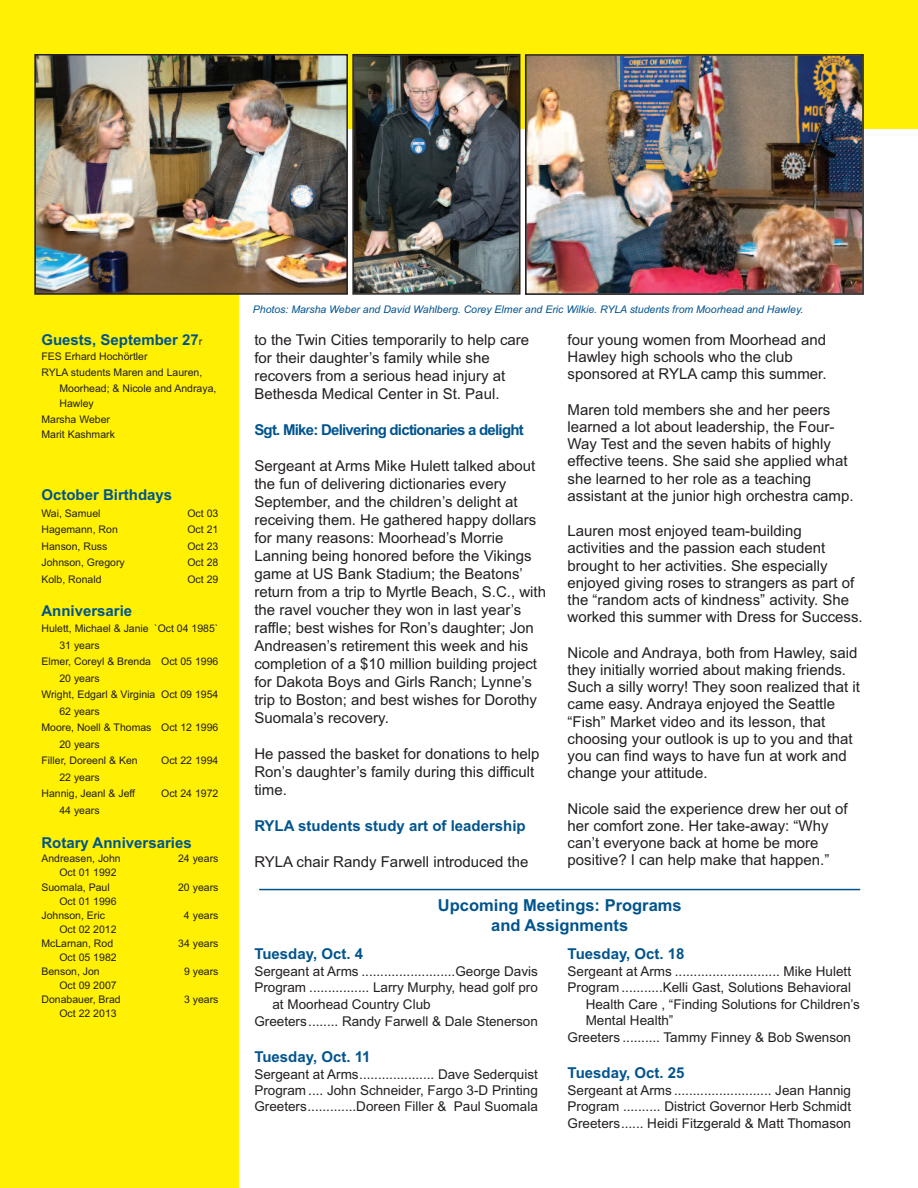
<style>
.page{position:relative;width:918px;height:1188px;background:#fff}
.page>*{position:absolute;margin:0;border:0;box-sizing:border-box;transform-origin:0 0}
.t1{font:700 16.5px/19.8px "Arial";color:#00548e;text-align:center}
.t2{font:15px/17.2px "Arial";color:#231f20}
.t3{font:700 15px "Arial";color:#00548e}
.t4{font:700 15px "Arial";letter-spacing:-.05em;color:#00548e}
.t5{font:13.5px/16.2px "Arial";color:#231f20;text-align:justify}
.t6{font:10.5px/14.1px "Arial";color:#231f20}
.t7{font:italic 10.5px "Arial";color:#00548e}
.s1{font-weight:400;font-size:10.5px;color:#231f20}
</style>
<div class="page">
<div style="left:0;top:0;width:918px;height:128px;background:#fff101"></div>
<div style="left:0;top:96px;width:239px;height:1092px;background:#fff101"></div>
<img style="left:355px;top:57px;width:163px;height:235px">
<div style="left:352px;top:54px;width:169px;height:241px;border:2px solid #231f20"></div>
<img style="left:528px;top:57px;width:333px;height:235px">
<div style="left:525px;top:54px;width:339px;height:241px;border:2px solid #231f20"></div>
<img style="left:37px;top:57px;width:308px;height:235px">
<div style="left:34px;top:54px;width:314px;height:241px;border:2px solid #231f20"></div>
<hr style="left:259px;top:889px;width:601px;height:1px;background:#00548e">
<p class="t3" style="left:41px;top:331px;width:163px">Guests, September 27<span class="s1">r</span></p>
<p class="t6" style="left:41px;top:350px;width:108px">FES Erhard Hochörtler</p>
<p class="t6" style="left:41px;top:365px;width:162px">RYLA students Maren and Lauren,</p>
<p class="t6" style="left:59px;top:381px;width:159px">Moorhead; &amp; Nicole and Andraya,</p>
<p class="t6" style="left:59px;top:397px;width:36px">Hawley</p>
<p class="t6" style="left:41px;top:412px;width:70px">Marsha Weber</p>
<p class="t6" style="left:41px;top:428px;width:75px">Marit Kashmark</p>
<p class="t3" style="left:41px;top:486px;width:132px">October Birthdays</p>
<p class="t6" style="left:41px;top:506px;width:61px">Wai, Samuel</p>
<p class="t6" style="left:187px;top:506px;width:32px">Oct 03</p>
<p class="t6" style="left:41px;top:523px;width:78px">Hagemann, Ron</p>
<p class="t6" style="left:187px;top:523px;width:32px">Oct 21</p>
<p class="t6" style="left:41px;top:539px;width:67px">Hanson, Russ</p>
<p class="t6" style="left:187px;top:539px;width:32px">Oct 23</p>
<p class="t6" style="left:41px;top:556px;width:85px">Johnson, Gregory</p>
<p class="t6" style="left:187px;top:556px;width:32px">Oct 28</p>
<p class="t6" style="left:41px;top:572px;width:62px">Kolb, Ronald</p>
<p class="t6" style="left:187px;top:572px;width:32px">Oct 29</p>
<p class="t3" style="left:41px;top:602px;width:92px">Anniversarie</p>
<p class="t6" style="left:41px;top:622px;width:179px">Hulett, Michael &amp; Janie `Oct 04 1985`</p>
<p class="t6" style="left:59px;top:638px;width:42px">31 years</p>
<p class="t6" style="left:41px;top:655px;width:178px">Elmer, Coreyl &amp; Brenda Oct 05 1996</p>
<p class="t6" style="left:59px;top:671px;width:42px">20 years</p>
<p class="t6" style="left:41px;top:688px;width:178px">Wright, Edgarl &amp; Virginia Oct 09 1954</p>
<p class="t6" style="left:59px;top:704px;width:42px">62 years</p>
<p class="t6" style="left:41px;top:721px;width:178px">Moore, Noell &amp; Thomas Oct 12 1996</p>
<p class="t6" style="left:59px;top:737px;width:42px">20 years</p>
<p class="t6" style="left:41px;top:754px;width:98px">Filler, Doreenl &amp; Ken</p>
<p class="t6" style="left:161px;top:754px;width:59px">Oct 22 1994</p>
<p class="t6" style="left:41px;top:769px;width:95px;line-height:16.5px;text-indent:18px">22 years<br>Hannig, Jeanl &amp; Jeff</p>
<p class="t6" style="left:161px;top:787px;width:59px">Oct 24 1972</p>
<p class="t6" style="left:59px;top:803px;width:42px">44 years</p>
<p class="t3" style="left:41px;top:834px;width:152px">Rotary Anniversaries</p>
<p class="t6" style="left:41px;top:852px;width:81px">Andreasen, John</p>
<p class="t6" style="left:178px;top:852px;width:42px">24 years</p>
<p class="t6" style="left:41px;top:866px;width:77px;text-indent:18px">Oct 01 1992<br>Suomala, Paul</p>
<p class="t6" style="left:178px;top:880px;width:42px">20 years</p>
<p class="t6" style="left:41px;top:894px;width:77px;text-indent:18px">Oct 01 1996<br>Johnson, Eric</p>
<p class="t6" style="left:41px;top:922px;width:77px;text-indent:18px">Oct 02 2012<br>McLarnan, Rod</p>
<p class="t6" style="left:41px;top:950px;width:77px;text-indent:18px">Oct 05 1982<br>Benson, Jon</p>
<p class="t6" style="left:41px;top:979px;width:81px;text-indent:18px">Oct 09 2007<br>Donabauer, Brad</p>
<p class="t6" style="left:59px;top:1007px;width:59px">Oct 22 2013</p>
<p class="t6" style="left:184px;top:908px;width:36px">4 years</p>
<p class="t6" style="left:178px;top:936px;width:42px">34 years</p>
<p class="t6" style="left:184px;top:964px;width:36px">9 years</p>
<p class="t6" style="left:184px;top:993px;width:36px">3 years</p>
<p class="t7" style="left:253px;top:303px;width:552px">Photos: Marsha Weber and David Wahlberg. Corey Elmer and Eric Wilkie. RYLA students from Moorhead and Hawley.</p>
<p class="t2" style="left:254px;top:331px;width:276px;line-height:18px">to the Twin Cities temporarily to help care for their daughter’s family while she recovers from a serious head injury at Bethesda Medical Center in St. Paul.</p>
<p class="t4" style="left:254px;top:421px;width:271px">Sgt. Mike: Delivering dictionaries a delight</p>
<p class="t2" style="left:254px;top:457px;width:293px;line-height:18px">Sergeant at Arms Mike Hulett talked about the fun of delivering dictionaries every September, and the children’s delight at receiving them. He gathered happy dollars for many reasons: Moorhead’s Morrie Lanning being honored before the Vikings game at US Bank Stadium; the Beatons’ return from a trip to Myrtle Beach, S.C., with the ravel voucher they won in last year’s raffle; best wishes for Ron’s daughter; Jon Andreasen’s retirement this week and his completion of a $10 million building project for Dakota Boys and Girls Ranch; Lynne’s trip to Boston; and best wishes for Dorothy Suomala’s recovery.</p>
<p class="t2" style="left:254px;top:745px;width:287px;line-height:18px">He passed the basket for donations to help<br>Ron’s daughter’s family during this difficult time.</p>
<p class="t3" style="left:254px;top:817px;width:273px">RYLA students study art of leadership</p>
<p class="t2" style="left:254px;top:853px;width:276px">RYLA chair Randy Farwell introduced the</p>
<p class="t2" style="left:568px;top:331px;width:261px">four young women from Moorhead and<br>Hawley high schools who the club sponsored at RYLA camp this summer.</p>
<p class="t2" style="left:568px;top:401px;width:287px">Maren told members she and her peers learned a lot about leadership, the Four-Way Test and the seven habits of highly effective teens. She said she applied what she learned to her role as a teaching assistant at the junior high orchestra camp.</p>
<p class="t2" style="left:568px;top:522px;width:297px">Lauren most enjoyed team-building activities and the passion each student brought to her activities. She especially enjoyed giving roses to strangers as part of the “random acts of kindness” activity. She worked this summer with Dress for Success.</p>
<p class="t2" style="left:568px;top:644px;width:294px">Nicole and Andraya, both from Hawley, said they initially worried about making friends.<br>Such a silly worry! They soon realized that it came easy. Andraya enjoyed the Seattle “Fish” Market video and its lesson, that choosing your outlook is up to you and that you can find ways to have fun at work and change your attitude.</p>
<p class="t2" style="left:568px;top:800px;width:282px">Nicole said the experience drew her out of her comfort zone. Her take-away: “Why can’t everyone back at home be more positive? I can help make that happen.”</p>
<p class="t1" style="left:438px;top:896px;width:245px">Upcoming Meetings: Programs and Assignments</p>
<p class="t3" style="left:254px;top:945px;width:110px">Tuesday, Oct. 4</p>
<p class="t5" style="left:254px;top:963px;width:285px">Sergeant at Arms .........................George Davis</p>
<p class="t5" style="left:254px;top:980px;width:285px">Program ................ Larry Murphy, head golf pro</p>
<p class="t5" style="left:272px;top:996px;width:160px">at Moorhead Country Club</p>
<p class="t5" style="left:254px;top:1013px;width:285px">Greeters........ Randy Farwell &amp; Dale Stenerson</p>
<p class="t3" style="left:254px;top:1048px;width:118px">Tuesday, Oct. 11</p>
<p class="t5" style="left:254px;top:1066px;width:285px">Sergeant at Arms.................... Dave Sederquist Program .... John Schneider, Fargo 3-D Printing Greeters.............Doreen Filler &amp; Paul Suomala</p>
<p class="t3" style="left:568px;top:945px;width:118px">Tuesday, Oct. 18</p>
<p class="t5" style="left:568px;top:963px;width:285px">Sergeant at Arms ............................ Mike Hulett</p>
<p class="t5" style="left:568px;top:980px;width:285px">Program ...........Kelli Gast, Solutions Behavioral</p>
<p class="t5" style="left:586px;top:996px;width:276px">Health Care , “Finding Solutions for Children’s</p>
<p class="t5" style="left:586px;top:1012px;width:89px">Mental Health”</p>
<p class="t5" style="left:568px;top:1029px;width:285px">Greeters .......... Tammy Finney &amp; Bob Swenson</p>
<p class="t3" style="left:568px;top:1064px;width:118px">Tuesday, Oct. 25</p>
<p class="t5" style="left:568px;top:1082px;width:285px;line-height:16.8px">Sergeant at Arms .......................... Jean Hannig Program .......... District Governor Herb Schmidt Greeters...... Heidi Fitzgerald &amp; Matt Thomason</p>
</div>
